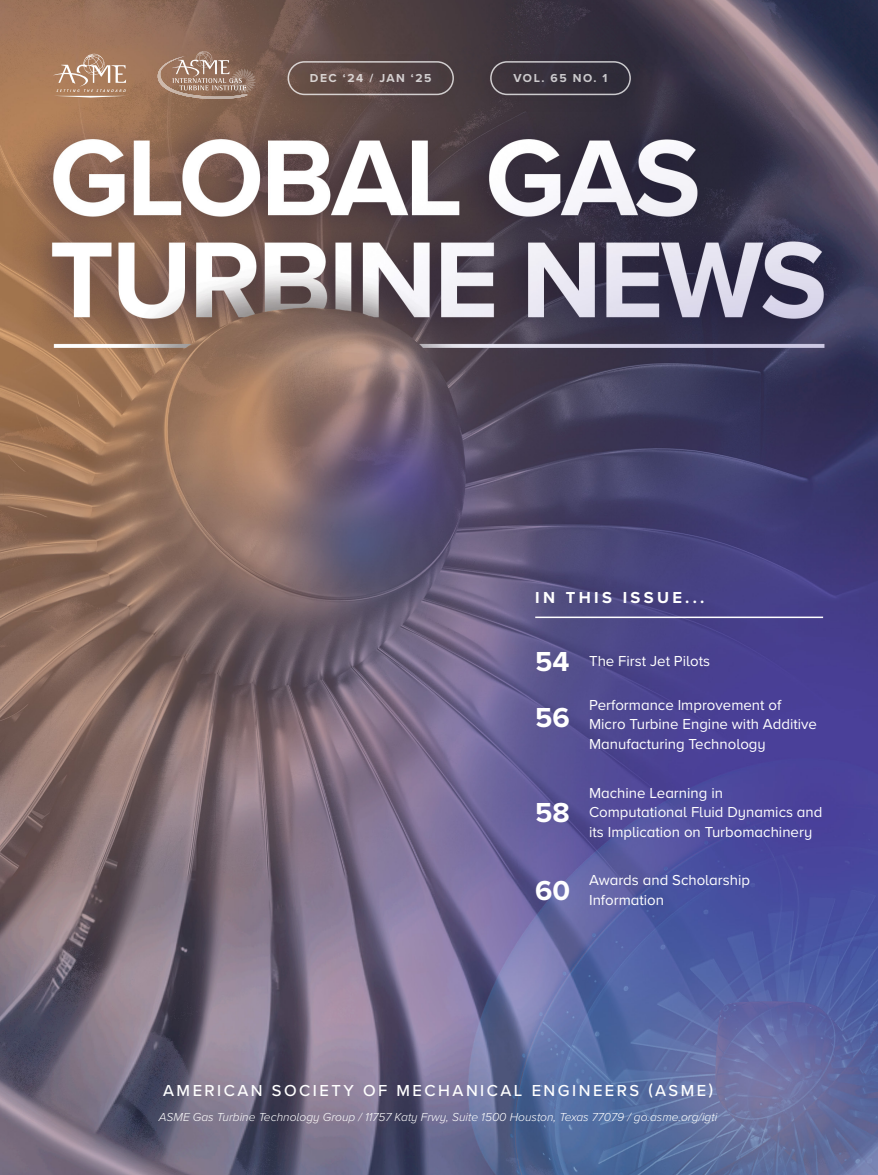
<style>
.page{position:relative;width:878px;height:1175px;background:#fff}
.page>*{position:absolute;margin:0;border:0;box-sizing:border-box;transform-origin:0 0}
.t1{font:700 28.5px "Proxima Nova";color:#fff}
.t2{font:500 16.5px "Proxima Nova";letter-spacing:.15em;color:#fff}
.t3{font:700 16.5px "Proxima Nova";letter-spacing:.2em;color:#fff}
.t4{font:15px/19.5px "Proxima Nova";color:#fff}
.t5{font:italic 300 12px "Proxima Nova";color:#fff}
.t6{font:700 12px "Proxima Nova";letter-spacing:.125em;color:#fff}
.s1{font-weight:700;font-size:28.5px}
</style>
<div class="page">
<img style="left:0;top:0;width:878px;height:1174px">
<svg style="left:157px;top:51px;width:99px;height:50px;background:#9e7e6c"></svg>
<svg style="left:53px;top:54px;width:73px;height:44px;background:#b79074"></svg>
<div style="left:268px;top:51px;width:195px;height:64px;background:#000;opacity:.35"></div>
<div style="left:287px;top:61px;width:167px;height:34px;border:2px solid #fff;border-radius:16px"></div>
<div style="left:470px;top:51px;width:171px;height:64px;background:#000;opacity:.35"></div>
<div style="left:490px;top:61px;width:141px;height:34px;border:2px solid #fff;border-radius:16px"></div>
<hr style="left:535px;top:616px;width:288px;height:2px;background:#fff">
<p class="t6" style="left:310px;top:69px;width:123px">DEC ‘24 / JAN ‘25</p>
<p class="t6" style="left:513px;top:69px;width:95px">VOL. 65 NO. 1</p>
<p class="t3" style="left:535px;top:585px;width:171px">IN THIS ISSUE...</p>
<p class="t4" style="left:535px;top:650px;width:176px"><span class="s1">54</span> The First Jet Pilots</p>
<h1 class="t1" style="left:535px;top:696px;width:36px">56</h1>
<p class="t4" style="left:589px;top:694px;width:229px">Performance Improvement of<br>Micro Turbine Engine with Additive<br>Manufacturing Technology</p>
<h1 class="t1" style="left:535px;top:791px;width:36px">58</h1>
<p class="t4" style="left:589px;top:782px;width:235px">Machine Learning in<br>Computational Fluid Dynamics and its Implication on Turbomachinery</p>
<h1 class="t1" style="left:535px;top:869px;width:36px">60</h1>
<p class="t4" style="left:589px;top:870px;width:162px">Awards and Scholarship<br>Information</p>
<p class="t2" style="left:163px;top:1078px;width:551px">AMERICAN SOCIETY OF MECHANICAL ENGINEERS (ASME)</p>
<p class="t5" style="left:159px;top:1108px;width:559px">ASME Gas Turbine Technology Group / 11757 Katy Frwy, Suite 1500 Houston, Texas 77079 / go.asme.org/igti</p>
</div>
